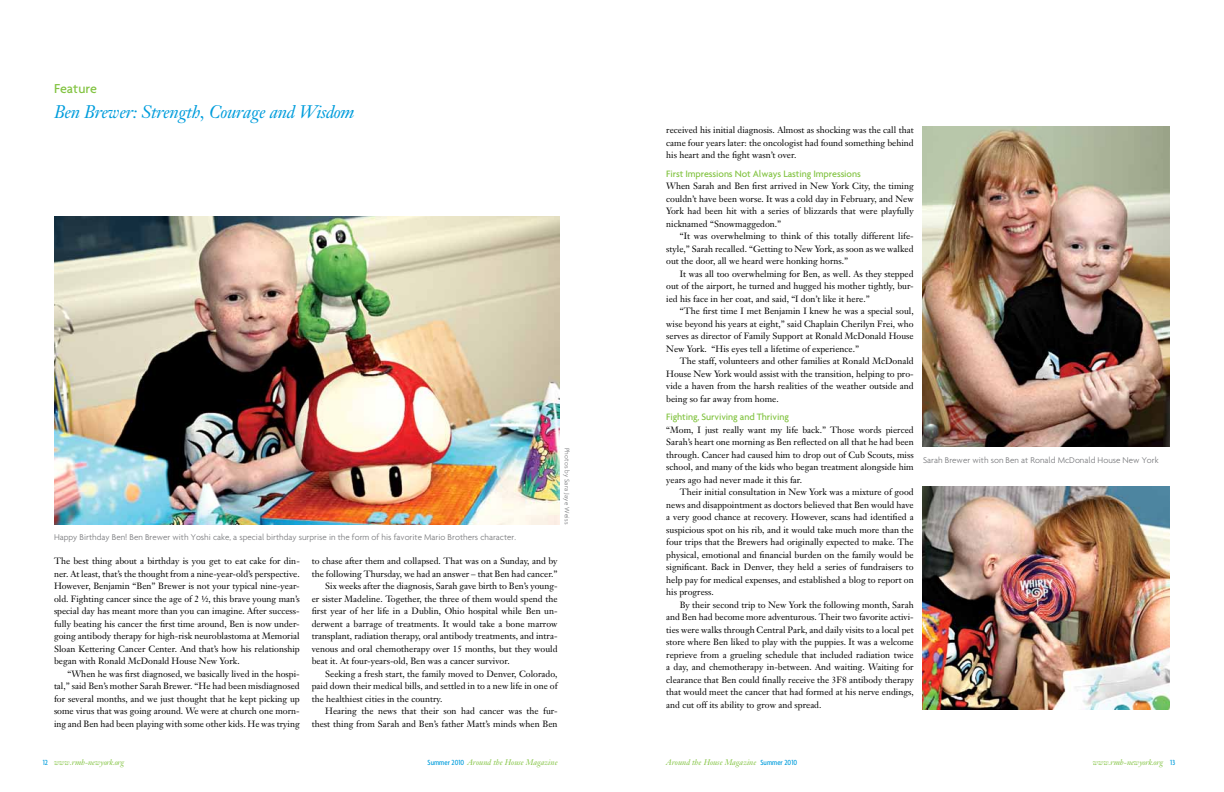
<style>
.page{position:relative;width:1224px;height:792px;background:#fff}
.page>*{position:absolute;margin:0;border:0;box-sizing:border-box;transform-origin:0 0}
.t1{font:italic 18px "Janson Text";letter-spacing:-.02em;color:#009ddc}
.t2{font:500 14px "Agenda";color:#82c341}
.t3{font:500 10px "Agenda";letter-spacing:-.01em;color:#82c341}
.t4{font:9px/12.5px "Janson Text";color:#000;text-align:justify}
.t5{font:300 9px "Agenda";color:#77787b}
.t6{font:italic 8px "Janson Text";color:#82c341}
.t7{font:italic 8px "Janson Text";letter-spacing:-.02em;color:#82c341}
.t8{font:300 7px "Agenda";letter-spacing:.02em;color:#77787b}
.s1{font-family:"Agenda";font-weight:500;font-style:normal;font-stretch:condensed;color:#009ddc}
</style>
<div class="page">
<img style="left:922px;top:126px;width:248px;height:320px">
<img style="left:54px;top:216px;width:505px;height:308px">
<img style="left:922px;top:486px;width:248px;height:224px">
<h2 class="t2" style="left:54px;top:80px;width:45px">Feature</h2>
<h1 class="t1" style="left:54px;top:101px;width:302px">Ben Brewer: Strength, Courage and Wisdom</h1>
<p class="t5" style="left:54px;top:532px;width:464px">Happy Birthday Ben! Ben Brewer with Yoshi cake, a special birthday surprise in the form of his favorite Mario Brothers character.</p>
<p class="t8" style="left:571px;top:448px;width:78px;rotate:90deg">Photos by Sara Jaye Weiss</p>
<p class="t4" style="left:54px;top:555px;width:247px">The best thing about a birthday is you get to eat cake for din&shy;ner. At least, that’s the thought from a nine-year-old’s perspective.<br>However, Benjamin “Ben” Brewer is not your typical nine-year&shy;old. Fighting cancer since the age of 2 ½, this brave young man’s special day has meant more than you can imagine. After success&shy;fully beating his cancer the first time around, Ben is now under&shy;going antibody therapy for high-risk neuroblastoma at Memorial Sloan Kettering Cancer Center. And that’s how his relationship began with Ronald McDonald House New York.</p>
<p class="t4" style="left:54px;top:667px;width:247px;text-indent:14px">“When he was first diagnosed, we basically lived in the hospi&shy;tal,” said Ben’s mother Sarah Brewer. “He had been misdiagnosed for several months, and we just thought that he kept picking up some virus that was going around. We were at church one morn&shy;ing and Ben had been playing with some other kids. He was trying</p>
<p class="t4" style="left:312px;top:555px;width:247px">to chase after them and collapsed. That was on a Sunday, and by</p>
<p class="t4" style="left:312px;top:567px;width:247px">the following Thursday, we had an answer – that Ben had cancer.”</p>
<p class="t4" style="left:325px;top:580px;width:234px">Six weeks after the diagnosis, Sarah gave birth to Ben’s young-</p>
<p class="t4" style="left:312px;top:592px;width:247px">er sister Madeline. Together, the three of them would spend the</p>
<p class="t4" style="left:312px;top:605px;width:247px">first year of her life in a Dublin, Ohio hospital while Ben un-</p>
<p class="t4" style="left:312px;top:617px;width:247px">derwent a barrage of treatments. It would take a bone marrow</p>
<p class="t4" style="left:312px;top:630px;width:247px">transplant, radiation therapy, oral antibody treatments, and intra-</p>
<p class="t4" style="left:312px;top:642px;width:247px">venous and oral chemotherapy over 15 months, but they would</p>
<p class="t4" style="left:312px;top:655px;width:199px">beat it. At four-years-old, Ben was a cancer survivor.</p>
<p class="t4" style="left:325px;top:667px;width:234px">Seeking a fresh start, the family moved to Denver, Colorado,</p>
<p class="t4" style="left:312px;top:680px;width:247px">paid down their medical bills, and settled in to a new life in one of</p>
<p class="t4" style="left:312px;top:692px;width:132px">the healthiest cities in the country.</p>
<p class="t4" style="left:325px;top:705px;width:234px">Hearing the news that their son had cancer was the fur-</p>
<p class="t4" style="left:312px;top:717px;width:247px">thest thing from Sarah and Ben’s father Matt’s minds when Ben</p>
<p class="t4" style="left:666px;top:124px;width:249px">received his initial diagnosis. Almost as shocking was the call that came four years later: the oncologist had found something behind his heart and the fight wasn’t over.</p>
<p class="t3" style="left:666px;top:167px;width:196px">First Impressions Not Always Lasting Impressions</p>
<p class="t4" style="left:666px;top:180px;width:249px">When Sarah and Ben first arrived in New York City, the timing couldn’t have been worse. It was a cold day in February, and New York had been hit with a series of blizzards that were playfully nicknamed “Snowmaggedon.”</p>
<p class="t4" style="left:666px;top:230px;width:249px;text-indent:14px">“It was overwhelming to think of this totally different life&shy;style,” Sarah recalled. “Getting to New York, as soon as we walked out the door, all we heard were honking horns.”</p>
<p class="t4" style="left:666px;top:267px;width:249px;text-indent:14px">It was all too overwhelming for Ben, as well. As they stepped out of the airport, he turned and hugged his mother tightly, bur&shy;ied his face in her coat, and said, “I don’t like it here.”</p>
<p class="t4" style="left:666px;top:305px;width:249px;text-indent:14px">“The first time I met Benjamin I knew he was a special soul, wise beyond his years at eight,” said Chaplain Cherilyn Frei, who serves as director of Family Support at Ronald McDonald House New York. “His eyes tell a lifetime of experience.”</p>
<p class="t4" style="left:666px;top:355px;width:249px;text-indent:14px">The staff, volunteers and other families at Ronald McDonald House New York would assist with the transition, helping to pro&shy;vide a haven from the harsh realities of the weather outside and being so far away from home.</p>
<p class="t3" style="left:666px;top:411px;width:124px">Fighting, Surviving and Thriving</p>
<p class="t4" style="left:666px;top:423px;width:249px">“Mom, I just really want my life back.” Those words pierced Sarah’s heart one morning as Ben reflected on all that he had been through. Cancer had caused him to drop out of Cub Scouts, miss school, and many of the kids who began treatment alongside him years ago had never made it this far.</p>
<p class="t4" style="left:666px;top:486px;width:249px;text-indent:14px">Their initial consultation in New York was a mixture of good news and disappointment as doctors believed that Ben would have a very good chance at recovery. However, scans had identified a suspicious spot on his rib, and it would take much more than the four trips that the Brewers had originally expected to make. The physical, emotional and financial burden on the family would be significant. Back in Denver, they held a series of fundraisers to help pay for medical expenses, and established a blog to report on his progress.</p>
<p class="t4" style="left:666px;top:598px;width:249px;text-indent:14px">By their second trip to New York the following month, Sarah and Ben had become more adventurous. Their two favorite activi&shy;ties were walks through Central Park, and daily visits to a local pet store where Ben liked to play with the puppies. It was a welcome reprieve from a grueling schedule that included radiation twice a day, and chemotherapy in-between. And waiting. Waiting for clearance that Ben could finally receive the 3F8 antibody therapy that would meet the cancer that had formed at his nerve endings, and cut off its ability to grow and spread.</p>
<p class="t5" style="left:923px;top:455px;width:237px">Sarah Brewer with son Ben at Ronald McDonald House New York</p>
<p class="t7" style="left:43px;top:757px;width:83px"><span class="s1">12</span> www.rmh-newyork.org</p>
<p class="t6" style="left:428px;top:757px;width:132px"><span class="s1">Summer 2010</span> Around the House Magazine</p>
<p class="t6" style="left:666px;top:757px;width:133px">Around the House Magazine <span class="s1">Summer 2010</span></p>
<p class="t7" style="left:1093px;top:757px;width:84px">www.rmh-newyork.org <span class="s1">13</span></p>
</div>
